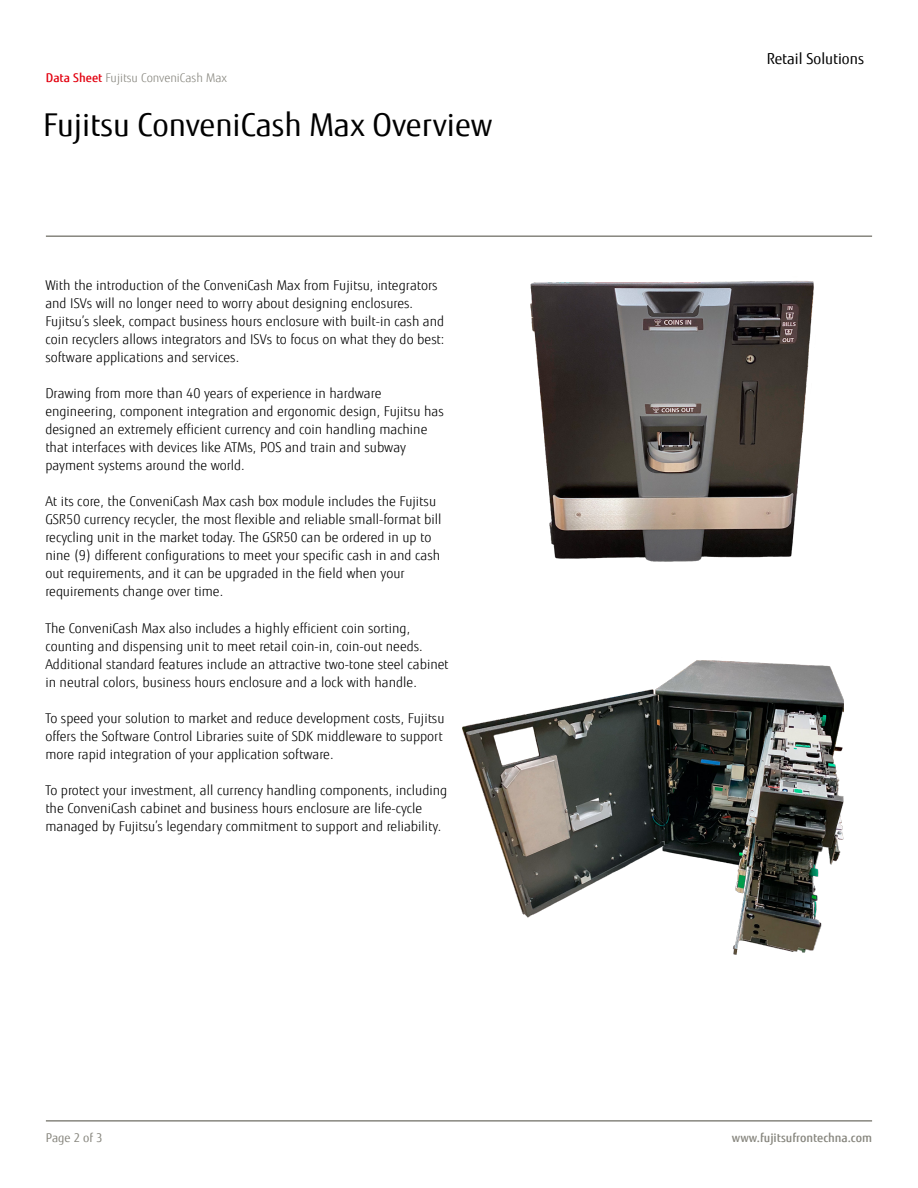
<style>
.page{position:relative;width:918px;height:1188px;background:#fff}
.page>*{position:absolute;margin:0;border:0;box-sizing:border-box;transform-origin:0 0}
.t1{font:31.5px "Fujitsu Sans";color:#000}
.t2{font:15px "Fujitsu Sans";color:#000}
.t3{font:300 13.5px/18px "Fujitsu Sans";color:#000}
.t4{font:300 12px "Fujitsu Sans";color:#87867e}
.t5{font:500 12px "Fujitsu Sans";color:#87867e}
.t6{font:12px "Fujitsu Sans";color:#87867e}
.s1{font-weight:500;color:#e3000f}
</style>
<div class="page">
<hr style="left:46px;top:235px;width:826px;height:2px;background:#87867e">
<hr style="left:46px;top:1120px;width:826px;height:2px;background:#87867e">
<img style="left:530px;top:280px;width:284px;height:282px">
<img style="left:462px;top:660px;width:382px;height:295px">
<p class="t4" style="left:46px;top:71px;width:183px"><span class="s1">Data Sheet</span> Fujitsu ConveniCash Max</p>
<h1 class="t1" style="left:43px;top:106px;width:451px">Fujitsu ConveniCash Max Overview</h1>
<p class="t3" style="left:45px;top:276px;width:401px">With the introduction of the ConveniCash Max from Fujitsu, integrators and ISVs will no longer need to worry about designing enclosures.<br>Fujitsu’s sleek, compact business hours enclosure with built-in cash and coin recyclers allows integrators and ISVs to focus on what they do best: software applications and services.</p>
<p class="t3" style="left:45px;top:384px;width:400px">Drawing from more than 40 years of experience in hardware engineering, component integration and ergonomic design, Fujitsu has designed an extremely efficient currency and coin handling machine that interfaces with devices like ATMs, POS and train and subway payment systems around the world.</p>
<p class="t3" style="left:45px;top:493px;width:398px">At its core, the ConveniCash Max cash box module includes the Fujitsu GSR50 currency recycler, the most flexible and reliable small-format bill recycling unit in the market today. The GSR50 can be ordered in up to nine (9) different configurations to meet your specific cash in and cash out requirements, and it can be upgraded in the field when your requirements change over time.</p>
<p class="t3" style="left:45px;top:619px;width:405px">The ConveniCash Max also includes a highly efficient coin sorting, counting and dispensing unit to meet retail coin-in, coin-out needs.<br>Additional standard features include an attractive two-tone steel cabinet in neutral colors, business hours enclosure and a lock with handle.</p>
<p class="t3" style="left:45px;top:709px;width:401px">To speed your solution to market and reduce development costs, Fujitsu offers the Software Control Libraries suite of SDK middleware to support more rapid integration of your application software.</p>
<p class="t3" style="left:45px;top:781px;width:403px">To protect your investment, all currency handling components, including the ConveniCash cabinet and business hours enclosure are life-cycle managed by Fujitsu’s legendary commitment to support and reliability.</p>
<p class="t2" style="left:767px;top:50px;width:99px">Retail Solutions</p>
<p class="t6" style="left:46px;top:1131px;width:58px">Page 2 of 3</p>
<p class="t5" style="left:732px;top:1130px;width:142px">www.fujitsufrontechna.com</p>
</div>
